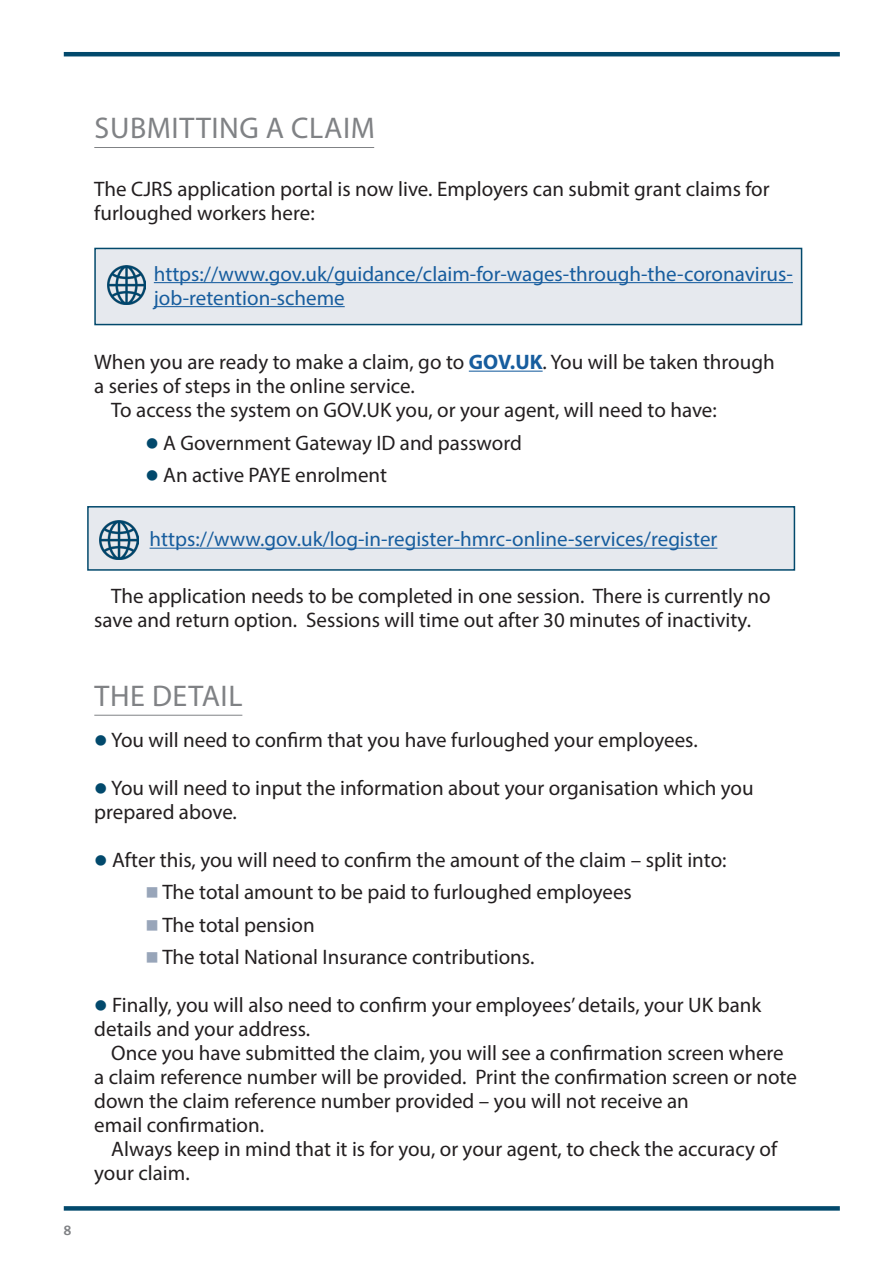
<style>
.page{position:relative;width:893px;height:1263px;background:#fff}
.page>*{position:absolute;margin:0;border:0;box-sizing:border-box;transform-origin:0 0}
.t1{font:30px "Myriad Pro";letter-spacing:.02em;color:#808285}
.CT_Standfirst{font:21px/24px "Myriad Pro";color:#231f20}
.CT_Standfirst-2{font:21px/24px "Myriad Pro";color:#175d9e}
.t2{font:700 13.5px "Prelo Slab W01";color:#808285}
.s1{font-weight:700;color:#175d9e}
.s2{color:#02496c}
.s3{color:#98a5b9}
</style>
<div class="page">
<div style="left:94px;top:248px;width:708px;height:77px;background:#e6e9ee;border:2px solid #02496c"></div>
<img style="left:107px;top:266px;width:39px;height:38px">
<div style="left:87px;top:506px;width:708px;height:65px;background:#e6e9ee;border:2px solid #02496c"></div>
<img style="left:100px;top:521px;width:38px;height:38px">
<hr style="left:64px;top:52px;width:776px;height:4px;background:#02496c">
<div style="left:64px;top:1206px;width:776px;height:5px;background:#02496c"></div>
<hr style="left:154px;top:282px;width:639px;height:1px;background:#175d9e">
<hr style="left:154px;top:306px;width:191px;height:1px;background:#175d9e">
<hr style="left:469px;top:371px;width:74px;height:1px;background:#175d9e">
<hr style="left:150px;top:548px;width:567px;height:1px;background:#175d9e">
<hr style="left:94px;top:147px;width:280px;height:1px;background:#808285">
<hr style="left:94px;top:715px;width:148px;height:1px;background:#808285">
<p class="t2" style="left:64px;top:1222px;width:9px">8</p>
<p class="t1" style="left:95px;top:110px;width:282px">SUBMITTING A CLAIM</p>
<p class="CT_Standfirst" style="left:94px;top:176px;width:677px">The CJRS application portal is now live. Employers can submit grant claims for furloughed workers here:</p>
<p class="CT_Standfirst-2" style="left:154px;top:261px;width:641px">https://www.gov.uk/guidance/claim-for-wages-through-the-coronavirus&shy;job-retention-scheme</p>
<p class="CT_Standfirst" style="left:94px;top:350px;width:682px">When you are ready to make a claim, go to <span class="s1">GOV.UK</span>. You will be taken through a series of steps in the online service.</p>
<p class="CT_Standfirst" style="left:111px;top:398px;width:607px">To access the system on GOV.UK you, or your agent, will need to have:</p>
<p class="CT_Standfirst" style="left:145px;top:430px;width:378px"><span class="s2">●</span> A Government Gateway ID and password</p>
<p class="CT_Standfirst" style="left:145px;top:463px;width:243px"><span class="s2">●</span> An active PAYE enrolment</p>
<p class="CT_Standfirst-2" style="left:150px;top:527px;width:569px">https://www.gov.uk/log-in-register-hmrc-online-services/register</p>
<p class="CT_Standfirst" style="left:94px;top:583px;width:678px;text-indent:17px">The application needs to be completed in one session. There is currently no save and return option. Sessions will time out after 30 minutes of inactivity.</p>
<p class="t1" style="left:95px;top:677px;width:149px">THE DETAIL</p>
<p class="CT_Standfirst" style="left:94px;top:727px;width:605px"><span class="s2">●</span> You will need to confirm that you have furloughed your employees.</p>
<p class="CT_Standfirst" style="left:94px;top:775px;width:661px"><span class="s2">●</span> You will need to input the information about your organisation which you prepared above.</p>
<p class="CT_Standfirst" style="left:94px;top:847px;width:634px"><span class="s2">●</span> After this, you will need to confirm the amount of the claim – split into:</p>
<p class="CT_Standfirst" style="left:145px;top:880px;width:488px"><span class="s3">■</span> The total amount to be paid to furloughed employees</p>
<p class="CT_Standfirst" style="left:145px;top:912px;width:171px"><span class="s3">■</span> The total pension</p>
<p class="CT_Standfirst" style="left:145px;top:945px;width:390px"><span class="s3">■</span> The total National Insurance contributions.</p>
<p class="CT_Standfirst" style="left:94px;top:993px;width:668px"><span class="s2">●</span> Finally, you will also need to confirm your employees’ details, your UK bank details and your address.</p>
<p class="CT_Standfirst" style="left:94px;top:1041px;width:704px;text-indent:17px">Once you have submitted the claim, you will see a confirmation screen where a claim reference number will be provided. Print the confirmation screen or note down the claim reference number provided – you will not receive an<br>email confirmation.</p>
<p class="CT_Standfirst" style="left:94px;top:1137px;width:684px;text-indent:17px">Always keep in mind that it is for you, or your agent, to check the accuracy of your claim.</p>
</div>
